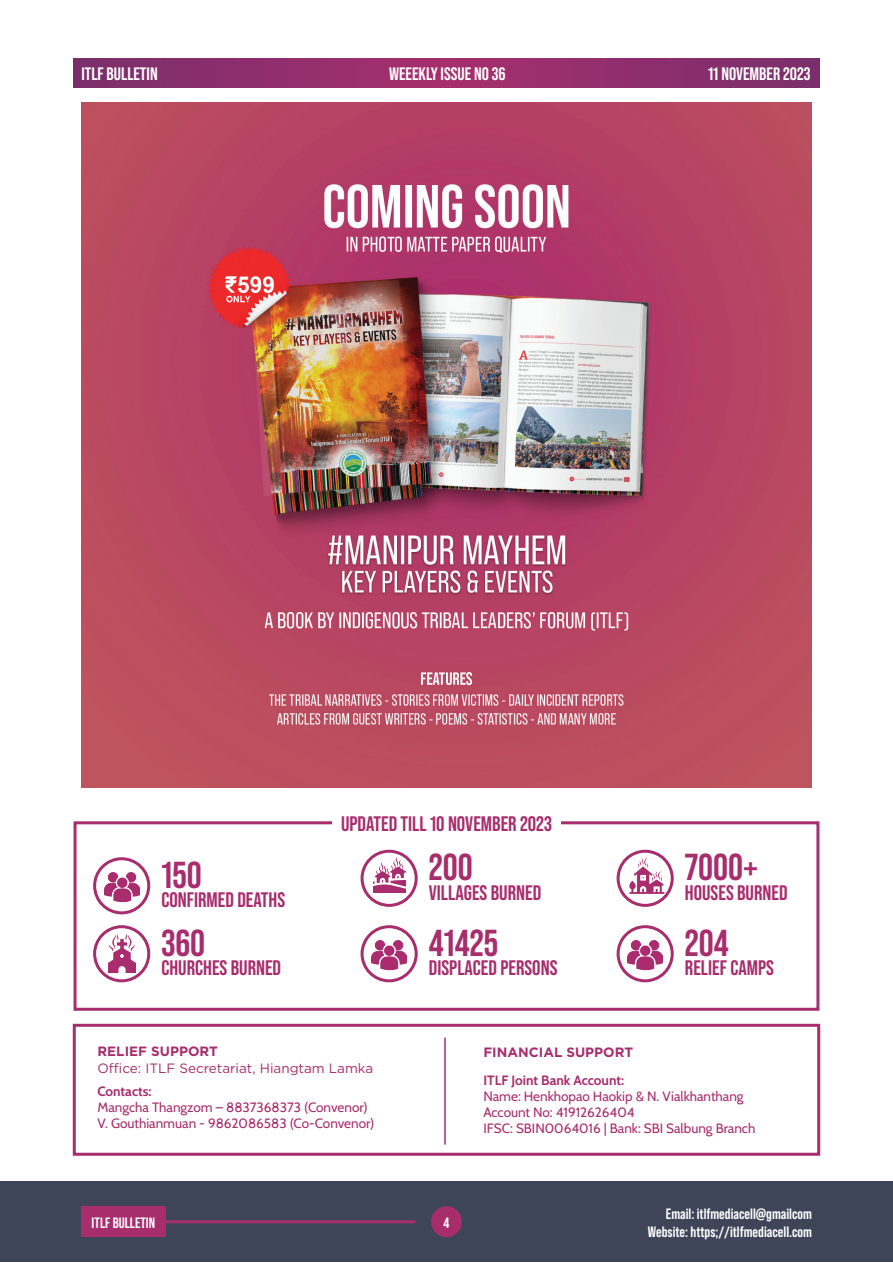
<style>
.page{position:relative;width:893px;height:1263px;background:#fff}
.page>*{position:absolute;margin:0;border:0;box-sizing:border-box;transform-origin:0 0}
.t1{font:700 37.5px "Bebas Neue Pro";color:#a72d6d}
.t2{font:700 21px "Bebas Neue Pro";color:#a72d6d}
.t3{font:700 18px "Bebas Neue Pro";color:#fff}
.t4{font:700 15px/18px "Bebas Neue Pro";color:#fff;text-align:right}
.t5{font:13.5px/16.2px "Cabin";color:#a72d6d}
.t6{font:13.5px "Gotham";color:#a72d6d}
.t7{font:700 13.5px "Cabin";color:#a72d6d}
.t8{font:700 13.5px "Gotham";color:#a72d6d}
</style>
<div class="page">
<div style="left:0;top:1181px;width:893px;height:81px;background:#3f4559"></div>
<div style="left:81px;top:1206px;width:85px;height:31px;background:#a72d6d"></div>
<hr style="left:161px;top:1220px;width:255px;height:3px;background:#a72d6d">
<div style="left:431px;top:1206px;width:31px;height:31px;background:#a72d6d;border-radius:50%"></div>
<div style="left:74px;top:821px;width:745px;height:190px;border:3px solid #a72d6d"></div>
<svg style="left:74px;top:58px;width:745px;height:29px;background:#8f2e6c"></svg>
<div style="left:73px;top:1024px;width:747px;height:132px;border:3px solid #a72d6d"></div>
<hr style="left:444px;top:1038px;width:2px;height:106px;background:#a72d6d">
<img style="left:104px;top:872px;width:35px;height:31px">
<div style="left:93px;top:857px;width:57px;height:57px;border:3px solid #a72d6d;border-radius:50%"></div>
<img style="left:108px;top:934px;width:27px;height:38px">
<div style="left:93px;top:925px;width:57px;height:57px;border:3px solid #a72d6d;border-radius:50%"></div>
<img style="left:374px;top:858px;width:31px;height:34px">
<div style="left:361px;top:850px;width:57px;height:57px;border:3px solid #a72d6d;border-radius:50%"></div>
<img style="left:372px;top:940px;width:35px;height:31px">
<div style="left:361px;top:925px;width:57px;height:57px;border:3px solid #a72d6d;border-radius:50%"></div>
<img style="left:628px;top:940px;width:35px;height:31px">
<div style="left:617px;top:925px;width:57px;height:57px;border:3px solid #a72d6d;border-radius:50%"></div>
<img style="left:629px;top:857px;width:35px;height:37px">
<div style="left:617px;top:850px;width:57px;height:57px;border:3px solid #a72d6d;border-radius:50%"></div>
<div style="left:332px;top:814px;width:229px;height:17px;background:#fff"></div>
<img style="left:81px;top:102px;width:731px;height:685px">
<h3 class="t3" style="left:81px;top:64px;width:78px">ITLF BULLETIN</h3>
<h3 class="t3" style="left:389px;top:64px;width:118px">WEEEKLY ISSUE NO 36</h3>
<h3 class="t3" style="left:708px;top:64px;width:104px">11 NOVEMBER 2023</h3>
<h1 class="t1" style="left:161px;top:853px;width:42px">150</h1>
<h2 class="t2" style="left:161px;top:888px;width:125px">CONFIRMED DEATHS</h2>
<h1 class="t1" style="left:161px;top:921px;width:45px">360</h1>
<h2 class="t2" style="left:161px;top:956px;width:121px">CHURCHES BURNED</h2>
<h2 class="t2" style="left:341px;top:811px;width:212px">UPDATED TILL 10 NOVEMBER 2023</h2>
<h1 class="t1" style="left:429px;top:846px;width:45px">200</h1>
<h2 class="t2" style="left:429px;top:880px;width:114px">VILLAGES BURNED</h2>
<h1 class="t1" style="left:429px;top:921px;width:71px">41425</h1>
<h2 class="t2" style="left:429px;top:956px;width:130px">DISPLACED PERSONS</h2>
<h1 class="t1" style="left:685px;top:846px;width:75px">7000+</h1>
<h2 class="t2" style="left:685px;top:880px;width:104px">HOUSES BURNED</h2>
<h1 class="t1" style="left:685px;top:921px;width:45px">204</h1>
<h2 class="t2" style="left:685px;top:956px;width:91px">RELIEF CAMPS</h2>
<p class="t8" style="left:98px;top:1042px;width:122px">RELIEF SUPPORT</p>
<p class="t6" style="left:98px;top:1059px;width:277px">Office: ITLF Secretariat, Hiangtam Lamka</p>
<p class="t7" style="left:98px;top:1080px;width:56px">Contacts:</p>
<p class="t5" style="left:98px;top:1098px;width:278px">Mangcha Thangzom – 8837368373 (Convenor)<br>V. Gouthianmuan - 9862086583 (Co-Convenor)</p>
<p class="t8" style="left:483px;top:1043px;width:151px">FINANCIAL SUPPORT</p>
<p class="t7" style="left:483px;top:1069px;width:142px">ITLF Joint Bank Account:</p>
<p class="t5" style="left:483px;top:1087px;width:273px">Name: Henkhopao Haokip &amp; N. Vialkhanthang<br>Account No: 41912626404<br>IFSC: SBIN0064016 | Bank: SBI Salbung Branch</p>
<p class="t4" style="left:92px;top:1213px;width:65px">ITLF BULLETIN</p>
<p class="t4" style="left:648px;top:1204px;width:166px">Email: itlfmediacell@gmailcom<br>Website: https;//itlfmediacell.com</p>
<p class="t4" style="left:443px;top:1213px;width:7px">4</p>
</div>
